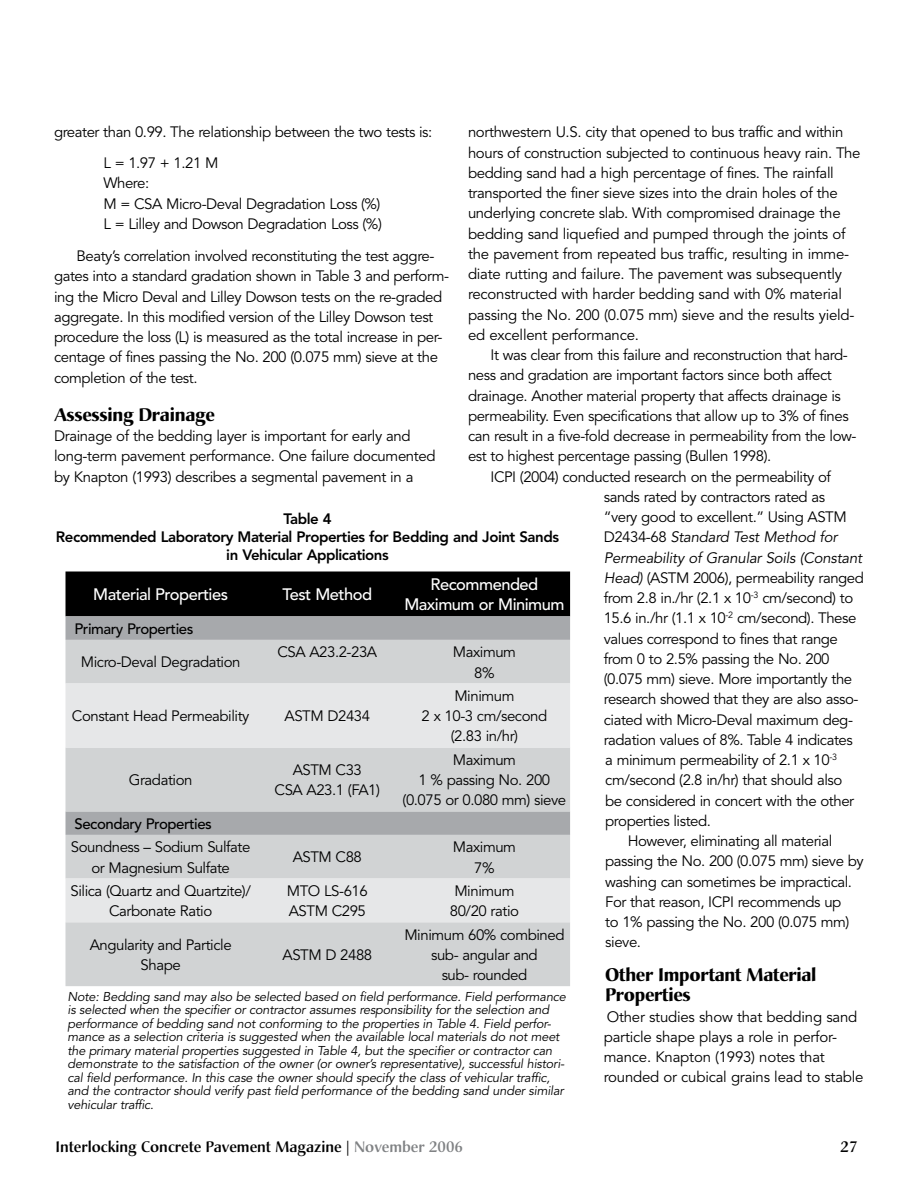
<style>
.page{position:relative;width:918px;height:1188px;background:#fff}
.page>*{position:absolute;margin:0;border:0;box-sizing:border-box;transform-origin:0 0}
.t1{font:700 18px/20.2px "Christiana";letter-spacing:-.015em;color:#000}
.t2{font:500 16.5px/20.2px "Avenir";letter-spacing:-.03em;color:#fff;text-align:center}
.t3{font:15px/20.2px "Avenir";letter-spacing:-.03em;color:#000;text-align:center}
.t4{font:800 15px/18px "Avenir";letter-spacing:-.03em;color:#000;text-align:center}
.t5{font:italic 15px "Avenir";letter-spacing:-.015em;color:#000}
.t6{font:500 15px "Christiana";color:#000}
.t7{font:500 15px "Avenir";letter-spacing:-.03em;color:#000}
.t8{font:italic 12.75px/13.5px "Avenir";letter-spacing:-.015em;color:#000}
.s1{font-style:normal}
.s2{font-style:italic}
.s3{color:#808284}
</style>
<div class="page">
<div style="left:66px;top:572px;width:504px;height:44px;background:#000"></div>
<div style="left:66px;top:616px;width:504px;height:24px;background:#a7a9ac"></div>
<div style="left:66px;top:640px;width:504px;height:346px;background:#d1d3d4"></div>
<svg style="left:66px;top:684px;width:504px;height:238px;background:#d6d8d9"></svg>
<p class="t3" style="left:468px;top:123px;width:394px;text-align:left">northwestern U.S. city that opened to bus traffic and within hours of construction subjected to continuous heavy rain. The bedding sand had a high percentage of fines. The rainfall transported the finer sieve sizes into the drain holes of the underlying concrete slab. With compromised drainage the bedding sand liquefied and pumped through the joints of the pavement from repeated bus traffic, resulting in imme&shy;diate rutting and failure. The pavement was subsequently reconstructed with harder bedding sand with 0% material passing the No. 200 (0.075 mm) sieve and the results yield&shy;ed excellent performance.</p>
<p class="t3" style="left:491px;top:345px;width:359px">It was clear from this failure and reconstruction that hard-</p>
<p class="t3" style="left:468px;top:366px;width:365px">ness and gradation are important factors since both affect</p>
<p class="t3" style="left:468px;top:386px;width:374px">drainage. Another material property that affects drainage is</p>
<p class="t3" style="left:468px;top:406px;width:382px">permeability. Even specifications that allow up to 3% of fines</p>
<p class="t3" style="left:468px;top:426px;width:390px">can result in a five-fold decrease in permeability from the low-</p>
<p class="t3" style="left:468px;top:447px;width:305px">est to highest percentage passing (Bullen 1998).</p>
<p class="t3" style="left:491px;top:467px;width:342px">ICPI (2004) conducted research on the permeability of</p>
<p class="t3" style="left:604px;top:487px;width:223px">sands rated by contractors rated as</p>
<p class="t3" style="left:604px;top:507px;width:245px">“very good to excellent.” Using ASTM</p>
<p class="t5" style="left:604px;top:529px;width:235px"><span class="s1">D2434-68</span> Standard Test Method for</p>
<p class="t5" style="left:604px;top:549px;width:260px">Permeability of Granular Soils (Constant</p>
<p class="t3" style="left:604px;top:568px;width:262px"><span class="s2">Head)</span> (ASTM 2006), permeability ranged</p>
<p class="t3" style="left:604px;top:588px;width:251px">from 2.8 in./hr (2.1 x 10<sup>-3</sup> cm/second) to</p>
<p class="t3" style="left:604px;top:609px;width:254px">15.6 in./hr (1.1 x 10<sup>-2</sup> cm/second). These</p>
<p class="t3" style="left:604px;top:629px;width:236px">values correspond to fines that range</p>
<p class="t3" style="left:604px;top:649px;width:227px">from 0 to 2.5% passing the No. 200</p>
<p class="t3" style="left:604px;top:669px;width:250px">(0.075 mm) sieve. More importantly the</p>
<p class="t3" style="left:604px;top:690px;width:256px">research showed that they are also asso-</p>
<p class="t3" style="left:604px;top:710px;width:251px">ciated with Micro-Deval maximum deg-</p>
<p class="t3" style="left:604px;top:730px;width:251px">radation values of 8%. Table 4 indicates</p>
<p class="t3" style="left:605px;top:750px;width:233px">a minimum permeability of 2.1 x 10<sup>-3</sup></p>
<p class="t3" style="left:605px;top:771px;width:239px">cm/second (2.8 in/hr) that should also</p>
<p class="t3" style="left:605px;top:791px;width:250px">be considered in concert with the other</p>
<p class="t3" style="left:605px;top:811px;width:107px">properties listed.</p>
<p class="t3" style="left:628px;top:831px;width:206px">However, eliminating all material</p>
<p class="t3" style="left:605px;top:852px;width:260px">passing the No. 200 (0.075 mm) sieve by</p>
<p class="t3" style="left:605px;top:872px;width:248px">washing can sometimes be impractical.</p>
<p class="t3" style="left:605px;top:892px;width:238px">For that reason, ICPI recommends up</p>
<p class="t3" style="left:605px;top:912px;width:246px">to 1% passing the No. 200 (0.075 mm)</p>
<p class="t3" style="left:605px;top:933px;width:37px">sieve.</p>
<p class="t1" style="left:605px;top:965px;width:213px">Other Important Material<br>Properties</p>
<p class="t3" style="left:604px;top:1007px;width:261px;text-align:left">Other studies show that bedding sand particle shape plays a role in perfor&shy;mance. Knapton (1993) notes that rounded or cubical grains lead to stable</p>
<p class="t3" style="left:104px;top:117px;width:330px;line-height:30.8px;text-align:left;text-indent:-50px">greater than 0.99. The relationship between the two tests is:<br>L = 1.97 + 1.21 M</p>
<p class="t3" style="left:104px;top:174px;width:280px;text-align:left">Where:<br>M = CSA Micro-Deval Degradation Loss (%)<br>L = Lilley and Dowson Degradation Loss (%)</p>
<p class="t3" style="left:54px;top:246px;width:397px;text-align:left;text-indent:22px">Beaty’s correlation involved reconstituting the test aggre&shy;gates into a standard gradation shown in Table 3 and perform&shy;ing the Micro Deval and Lilley Dowson tests on the re-graded aggregate. In this modified version of the Lilley Dowson test procedure the loss (L) is measured as the total increase in per&shy;centage of fines passing the No. 200 (0.075 mm) sieve at the completion of the test.</p>
<p class="t1" style="left:54px;top:405px;width:162px">Assessing Drainage</p>
<p class="t3" style="left:54px;top:426px;width:383px;text-align:left">Drainage of the bedding layer is important for early and long-term pavement performance. One failure documented by Knapton (1993) describes a segmental pavement in a</p>
<p class="t4" style="left:56px;top:510px;width:505px">Table 4<br>Recommended Laboratory Material Properties for Bedding and Joint Sands in Vehicular Applications</p>
<p class="t2" style="left:93px;top:585px;width:136px">Material Properties</p>
<p class="t2" style="left:283px;top:585px;width:91px">Test Method</p>
<p class="t2" style="left:404px;top:575px;width:162px">Recommended<br>Maximum or Minimum</p>
<p class="t7" style="left:75px;top:620px;width:120px">Primary Properties</p>
<p class="t3" style="left:81px;top:653px;width:161px">Micro-Deval Degradation</p>
<p class="t3" style="left:277px;top:642px;width:101px">CSA A23.2-23A</p>
<p class="t3" style="left:453px;top:642px;width:65px">Maximum<br>8%</p>
<p class="t3" style="left:422px;top:686px;width:127px">Minimum<br>2 x 10-3 cm/second (2.83 in/hr)</p>
<p class="t3" style="left:72px;top:706px;width:179px">Constant Head Permeability</p>
<p class="t3" style="left:285px;top:706px;width:87px">ASTM D2434</p>
<p class="t3" style="left:129px;top:770px;width:65px">Gradation</p>
<p class="t3" style="left:275px;top:760px;width:107px">ASTM C33<br>CSA A23.1 (FA1)</p>
<p class="t3" style="left:403px;top:750px;width:165px">Maximum<br>1 % passing No. 200 (0.075 or 0.080 mm) sieve</p>
<p class="t7" style="left:75px;top:815px;width:139px">Secondary Properties</p>
<p class="t3" style="left:71px;top:837px;width:181px">Soundness – Sodium Sulfate or Magnesium Sulfate</p>
<p class="t3" style="left:293px;top:848px;width:71px">ASTM C88</p>
<p class="t3" style="left:453px;top:837px;width:65px">Maximum<br>7%</p>
<p class="t3" style="left:71px;top:881px;width:182px">Silica (Quartz and Quartzite)/<br>Carbonate Ratio</p>
<p class="t3" style="left:287px;top:881px;width:82px;text-align:left">MTO LS-616<br>ASTM C295</p>
<p class="t3" style="left:450px;top:881px;width:71px">Minimum<br>80/20 ratio</p>
<p class="t3" style="left:90px;top:935px;width:144px">Angularity and Particle<br>Shape</p>
<p class="t3" style="left:282px;top:945px;width:91px">ASTM D 2488</p>
<p class="t3" style="left:404px;top:925px;width:162px">Minimum 60% combined sub- angular and<br>sub- rounded</p>
<p class="t8" style="left:68px;top:990px;width:500px">Note: Bedding sand may also be selected based on field performance. Field performance is selected when the specifier or contractor assumes responsibility for the selection and performance of bedding sand not conforming to the properties in Table 4. Field perfor&shy;mance as a selection criteria is suggested when the available local materials do not meet the primary material properties suggested in Table 4, but the specifier or contractor can demonstrate to the satisfaction of the owner (or owner’s representative), successful histori&shy;cal field performance. In this case the owner should specify the class of vehicular traffic, and the contractor should verify past field performance of the bedding sand under similar vehicular traffic.</p>
<p class="t6" style="left:56px;top:1137px;width:409px">Interlocking Concrete Pavement Magazine | <span class="s3">November 2006</span></p>
<p class="t6" style="left:841px;top:1137px;width:18px">27</p>
</div>
